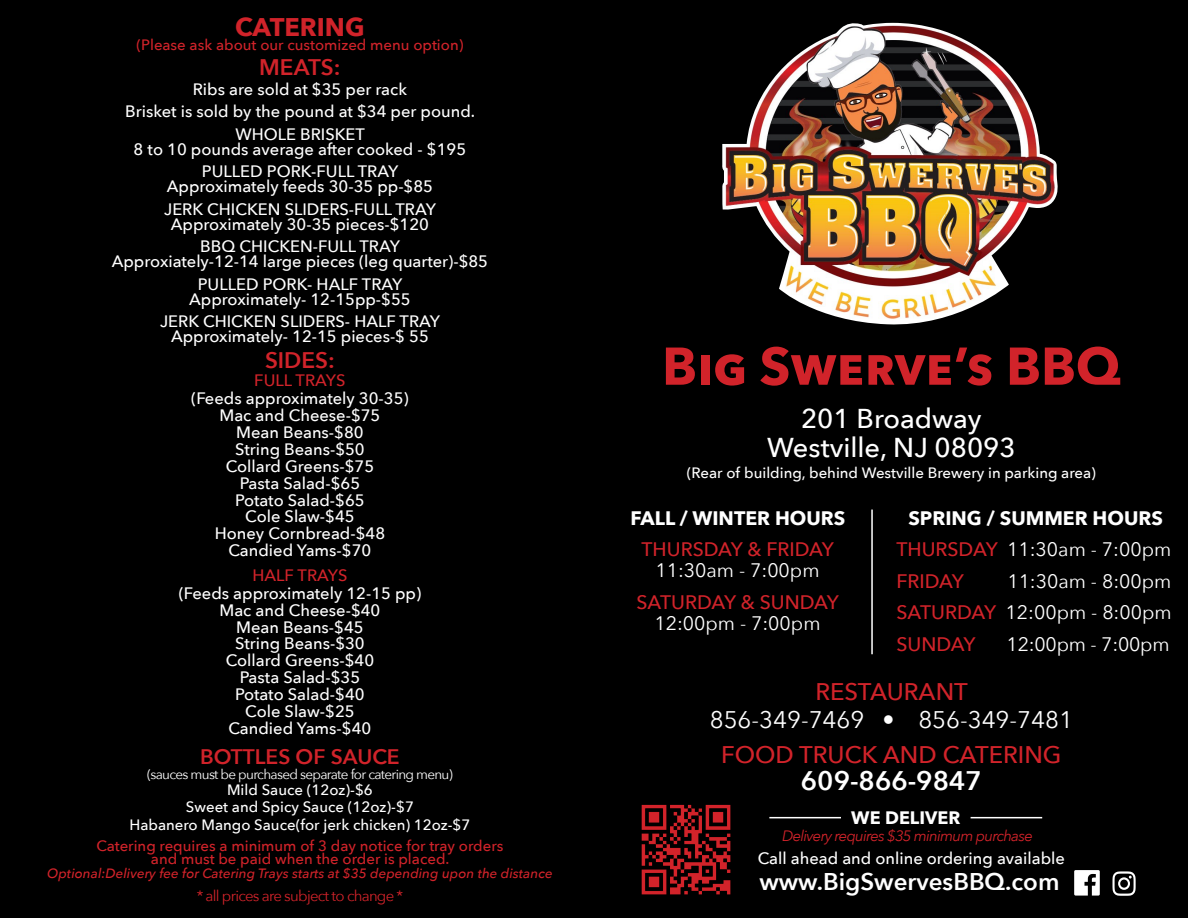
<style>
.page{position:relative;width:1188px;height:918px;background:#000}
.page>*{position:absolute;margin:0;border:0;box-sizing:border-box;transform-origin:0 0}
.t1{font:700 52.5px "Avenir Next";color:#d1232a}
.t2{font:500 27.3px "Avenir Next";color:#fff}
.t3{font:600 26.85px "Avenir Next";color:#fff}
.t4{font:700 25.5px "Avenir Next";color:#d1232a}
.t5{font:600 24.15px "Avenir Next";color:#fff}
.t6{font:500 24px "Avenir Next";color:#d1232a}
.t7{font:24px "Avenir Next";color:#fff}
.t8{font:600 22.5px "Avenir Next";color:#d1232a}
.t9{font:600 21px "Avenir Next";color:#d1232a}
.t10{font:19.5px "Avenir Next";color:#fff}
.t11{font:500 19.5px "Avenir Next";color:#d1232a}
.t12{font:700 19.5px "Avenir Next";color:#fff}
.t13{font:700 18px "Avenir Next";color:#fff}
.t14{font:500 16.5px "Avenir Next";color:#fff}
.t15{font:500 16.5px "Avenir Next";color:#d1232a}
.t16{font:500 15px "Avenir Next";color:#fff}
.t17{font:500 15px "Avenir Next";color:#d1232a}
.t18{font:italic 15px "Avenir Next";letter-spacing:-.05em;color:#d1232a}
.t19{font:15px "Avenir Next";letter-spacing:-.05em;color:#d1232a}
.t20{font:italic 500 13.5px "Avenir Next";color:#d1232a}
.t21{font:13.5px "Avenir Next";letter-spacing:-.05em;color:#fff}
.s1{font-weight:500;color:#d1232a}
</style>
<div class="page">
<img style="left:722px;top:22px;width:336px;height:303px">
<svg style="left:1074px;top:870px;width:26px;height:26px"></svg>
<img style="left:641px;top:804px;width:90px;height:91px">
<svg style="left:1112px;top:871px;width:24px;height:25px"></svg>
<hr style="left:769px;top:817px;width:72px;height:1px;background:#fff">
<hr style="left:971px;top:817px;width:71px;height:1px;background:#fff">
<hr style="left:871px;top:510px;width:2px;height:144px;background:#fff">
<p class="t4" style="left:235px;top:5px;width:131px">CATERING</p>
<p class="t17" style="left:136px;top:32px;width:329px">(Please ask about our customized menu option)</p>
<p class="t8" style="left:259px;top:48px;width:83px">MEATS:</p>
<p class="t14" style="left:193px;top:75px;width:216px">Ribs are sold at $35 per rack</p>
<p class="t14" style="left:125px;top:97px;width:351px">Brisket is sold by the pound at $34 per pound.</p>
<p class="t14" style="left:235px;top:120px;width:131px">WHOLE BRISKET</p>
<p class="t14" style="left:134px;top:135px;width:334px">8 to 10 pounds average after cooked - $195</p>
<p class="t14" style="left:202px;top:157px;width:198px">PULLED PORK-FULL TRAY</p>
<p class="t14" style="left:167px;top:172px;width:268px">Approximately feeds 30-35 pp-$85</p>
<p class="t14" style="left:164px;top:195px;width:273px">JERK CHICKEN SLIDERS-FULL TRAY</p>
<p class="t14" style="left:171px;top:210px;width:260px">Approximately 30-35 pieces-$120</p>
<p class="t14" style="left:200px;top:232px;width:201px">BBQ CHICKEN-FULL TRAY</p>
<p class="t14" style="left:112px;top:247px;width:378px">Approxiately-12-14 large pieces (leg quarter)-$85</p>
<p class="t14" style="left:198px;top:270px;width:206px">PULLED PORK- HALF TRAY</p>
<p class="t14" style="left:189px;top:285px;width:223px">Approximately- 12-15pp-$55</p>
<p class="t14" style="left:160px;top:307px;width:282px">JERK CHICKEN SLIDERS- HALF TRAY</p>
<p class="t14" style="left:171px;top:322px;width:259px">Approximately- 12-15 pieces-$ 55</p>
<p class="t8" style="left:265px;top:341px;width:71px">SIDES:</p>
<p class="t15" style="left:254px;top:367px;width:93px">FULL TRAYS</p>
<p class="t14" style="left:191px;top:385px;width:219px">(Feeds approximately 30-35)</p>
<p class="t14" style="left:219px;top:401px;width:163px">Mac and Cheese-$75</p>
<p class="t14" style="left:236px;top:418px;width:129px">Mean Beans-$80</p>
<p class="t14" style="left:235px;top:435px;width:131px">String Beans-$50</p>
<p class="t14" style="left:226px;top:452px;width:150px">Collard Greens-$75</p>
<p class="t14" style="left:240px;top:469px;width:122px">Pasta Salad-$65</p>
<p class="t14" style="left:235px;top:486px;width:131px">Potato Salad-$65</p>
<p class="t14" style="left:245px;top:503px;width:111px">Cole Slaw-$45</p>
<p class="t14" style="left:215px;top:520px;width:172px">Honey Cornbread-$48</p>
<p class="t14" style="left:229px;top:536px;width:144px">Candied Yams-$70</p>
<p class="t15" style="left:252px;top:561px;width:97px">HALF TRAYS</p>
<p class="t14" style="left:179px;top:579px;width:244px">(Feeds approximately 12-15 pp)</p>
<p class="t14" style="left:219px;top:596px;width:163px">Mac and Cheese-$40</p>
<p class="t14" style="left:236px;top:613px;width:129px">Mean Beans-$45</p>
<p class="t14" style="left:235px;top:630px;width:131px">String Beans-$30</p>
<p class="t14" style="left:226px;top:646px;width:150px">Collard Greens-$40</p>
<p class="t14" style="left:240px;top:663px;width:122px">Pasta Salad-$35</p>
<p class="t14" style="left:235px;top:680px;width:131px">Potato Salad-$40</p>
<p class="t14" style="left:245px;top:697px;width:111px">Cole Slaw-$25</p>
<p class="t14" style="left:229px;top:714px;width:144px">Candied Yams-$40</p>
<p class="t9" style="left:200px;top:738px;width:201px">BOTTLES OF SAUCE</p>
<p class="t21" style="left:147px;top:763px;width:307px">(sauces must be purchased separate for catering menu)</p>
<p class="t16" style="left:227px;top:777px;width:147px">Mild Sauce (12oz)-$6</p>
<p class="t16" style="left:186px;top:794px;width:229px">Sweet and Spicy Sauce (12oz)-$7</p>
<p class="t16" style="left:129px;top:812px;width:343px">Habanero Mango Sauce(for jerk chicken) 12oz-$7</p>
<p class="t17" style="left:96px;top:833px;width:409px">Catering requires a minimum of 3 day notice for tray orders</p>
<p class="t17" style="left:151px;top:846px;width:300px">and must be paid when the order is placed.</p>
<p class="t20" style="left:47px;top:862px;width:507px">Optional:Delivery fee for Catering Trays starts at $35 depending upon the distance</p>
<p class="t19" style="left:197px;top:883px;width:208px">* all prices are subject to change *</p>
<p class="t1" style="left:662px;top:321px;width:460px">Big Swerve’s BBQ</p>
<p class="t2" style="left:801px;top:395px;width:182px">201 Broadway</p>
<p class="t2" style="left:767px;top:424px;width:250px">Westville, NJ 08093</p>
<p class="t16" style="left:687px;top:460px;width:411px">(Rear of building, behind Westville Brewery in parking area)</p>
<p class="t12" style="left:630px;top:501px;width:216px">FALL / WINTER HOURS</p>
<p class="t12" style="left:908px;top:501px;width:256px">SPRING / SUMMER HOURS</p>
<p class="t11" style="left:642px;top:533px;width:194px">THURSDAY &amp; FRIDAY</p>
<p class="t10" style="left:655px;top:554px;width:166px">11:30am - 7:00pm</p>
<p class="t11" style="left:636px;top:585px;width:204px">SATURDAY &amp; SUNDAY</p>
<p class="t10" style="left:654px;top:606px;width:168px">12:00pm - 7:00pm</p>
<p class="t10" style="left:896px;top:533px;width:276px"><span class="s1">THURSDAY</span> 11:30am - 7:00pm</p>
<p class="t11" style="left:896px;top:564px;width:69px">FRIDAY</p>
<p class="t10" style="left:1007px;top:564px;width:166px">11:30am - 8:00pm</p>
<p class="t10" style="left:896px;top:596px;width:277px"><span class="s1">SATURDAY</span> 12:00pm - 8:00pm</p>
<p class="t11" style="left:896px;top:627px;width:81px">SUNDAY</p>
<p class="t10" style="left:1007px;top:627px;width:165px">12:00pm - 7:00pm</p>
<p class="t6" style="left:815px;top:671px;width:154px">RESTAURANT</p>
<p class="t7" style="left:710px;top:700px;width:365px">856-349-7469 • 856-349-7481</p>
<p class="t6" style="left:721px;top:734px;width:342px">FOOD TRUCK AND CATERING</p>
<p class="t3" style="left:801px;top:757px;width:182px">609-866-9847</p>
<p class="t13" style="left:851px;top:802px;width:111px">WE DELIVER</p>
<p class="t18" style="left:782px;top:823px;width:252px">Delivery requires $35 minimum purchase</p>
<p class="t14" style="left:758px;top:845px;width:309px">Call ahead and online ordering available</p>
<p class="t5" style="left:759px;top:861px;width:302px">www.BigSwervesBBQ.com</p>
</div>
